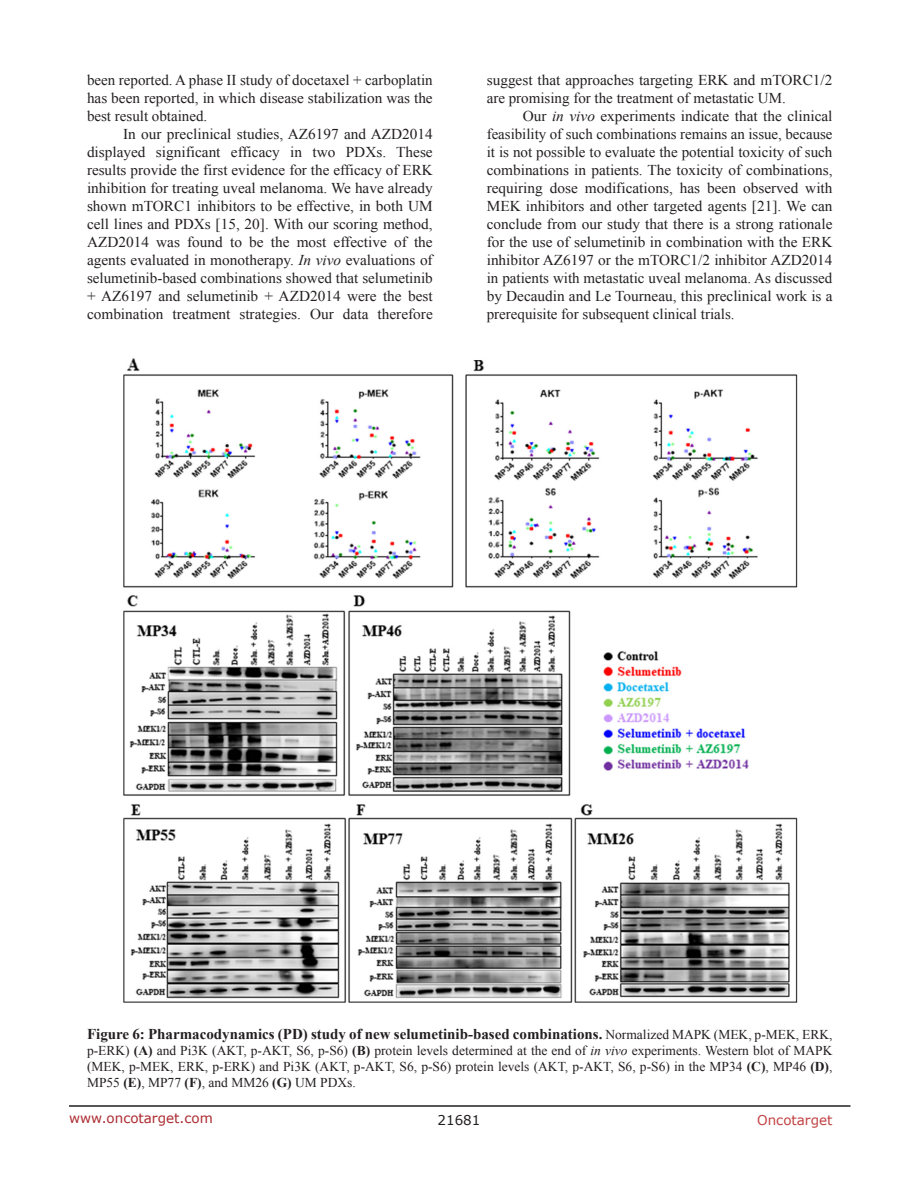
<style>
.page{position:relative;width:918px;height:1188px;background:#fff}
.page>*{position:absolute;margin:0;border:0;box-sizing:border-box;transform-origin:0 0}
.BodyText{font:15px/18px "Times New Roman";color:#231f20;text-align:justify}
.figuretext{font:700 15px "Times New Roman";color:#231f20}
.figuretext-2{font:13.5px/16.2px "Times New Roman";color:#231f20;text-align:justify}
.t1{font:13.5px "Verdana";color:#ac2b31}
.t2{font:13.5px "Verdana";color:#c24141}
.t3{font:13.5px "Verdana";color:#231f20}
.s1{font-style:italic}
.s2{font-weight:400;font-size:13.5px}
.s3{font-weight:700}
</style>
<div class="page">
<hr style="left:69px;top:1105px;width:781px;height:2px;background:#231f20">
<img style="left:123px;top:358px;width:675px;height:645px">
<p class="BodyText" style="left:87px;top:71px;width:347px">been reported. A phase II study of docetaxel + carboplatin has been reported, in which disease stabilization was the best result obtained.</p>
<p class="BodyText" style="left:87px;top:125px;width:347px;text-indent:36px">In our preclinical studies, AZ6197 and AZD2014 displayed significant efficacy in two PDXs. These results provide the first evidence for the efficacy of ERK inhibition for treating uveal melanoma. We have already shown mTORC1 inhibitors to be effective, in both UM cell lines and PDXs [15, 20]. With our scoring method, AZD2014 was found to be the most effective of the agents evaluated in monotherapy. <span class="s1">In vivo</span> evaluations of selumetinib-based combinations showed that selumetinib + AZ6197 and selumetinib + AZD2014 were the best combination treatment strategies. Our data therefore</p>
<p class="BodyText" style="left:487px;top:71px;width:347px">suggest that approaches targeting ERK and mTORC1/2 are promising for the treatment of metastatic UM.</p>
<p class="BodyText" style="left:487px;top:107px;width:347px;text-indent:36px">Our <span class="s1">in vivo</span> experiments indicate that the clinical feasibility of such combinations remains an issue, because it is not possible to evaluate the potential toxicity of such combinations in patients. The toxicity of combinations, requiring dose modifications, has been observed with MEK inhibitors and other targeted agents [21]. We can conclude from our study that there is a strong rationale for the use of selumetinib in combination with the ERK inhibitor AZ6197 or the mTORC1/2 inhibitor AZD2014 in patients with metastatic uveal melanoma. As discussed by Decaudin and Le Tourneau, this preclinical work is a prerequisite for subsequent clinical trials.</p>
<p class="figuretext" style="left:87px;top:1023px;width:747px">Figure 6: Pharmacodynamics (PD) study of new selumetinib-based combinations. <span class="s2">Normalized MAPK (MEK, p-MEK, ERK,</span></p>
<p class="figuretext-2" style="left:87px;top:1042px;width:747px">p-ERK) <span class="s3">(A)</span> and Pi3K (AKT, p-AKT, S6, p-S6) <span class="s3">(B)</span> protein levels determined at the end of <span class="s1">in vivo</span> experiments. Western blot of MAPK (MEK, p-MEK, ERK, p-ERK) and Pi3K (AKT, p-AKT, S6, p-S6) protein levels (AKT, p-AKT, S6, p-S6) in the MP34 <span class="s3">(C)</span>, MP46 <span class="s3">(D)</span>, MP55 <span class="s3">(E)</span>, MP77 <span class="s3">(F)</span>, and MM26 <span class="s3">(G)</span> UM PDXs.</p>
<p class="t1" style="left:69px;top:1109px;width:145px">www.oncotarget.com</p>
<p class="t3" style="left:438px;top:1111px;width:44px">21681</p>
<p class="t2" style="left:757px;top:1111px;width:77px">Oncotarget</p>
</div>
